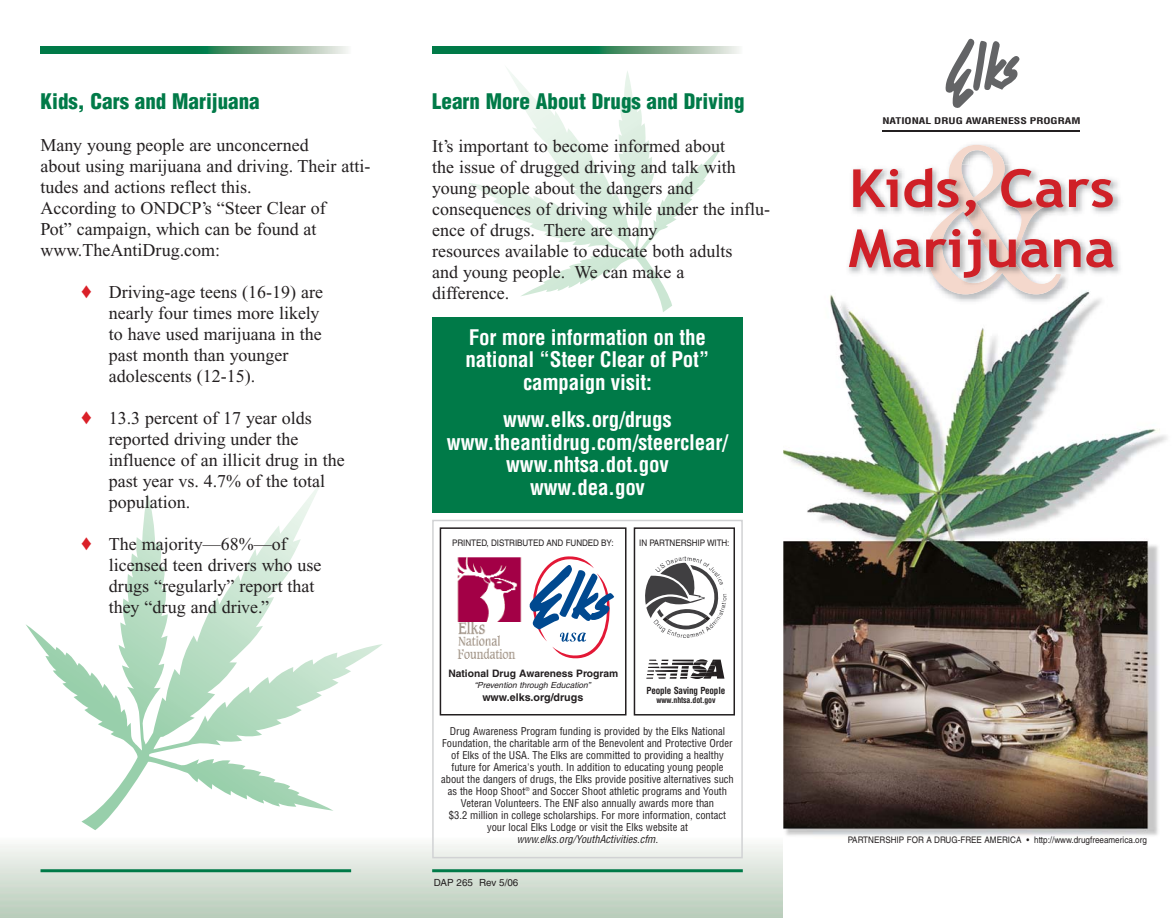
<style>
.page{position:relative;width:1175px;height:918px;background:#fff}
.page>*{position:absolute;margin:0;border:0;box-sizing:border-box;transform-origin:0 0}
.t1{font:700 condensed 21px/22.5px "Helvetica";letter-spacing:-.01em;color:#fff;text-align:center}
.t2{font:900 condensed 21px "Helvetica";color:#007a48}
.t3{font:18px/21px "Times New Roman";color:#231f20}
.t4{font:700 10.65px "Helvetica";color:#231f20}
.t5{font:condensed 10.5px/12px "Helvetica";color:#231f20;text-align:center}
.t6{font:italic condensed 10.5px "Helvetica";color:#231f20}
.t7{font:700 10.2px "Helvetica";color:#231f20}
.t8{font:9.9px "Helvetica";color:#231f20}
.t9{font:700 condensed 9.45px "Helvetica";letter-spacing:-.02em;color:#231f20;scale:.96 1}
.t10{font:9px "Helvetica";color:#231f20;scale:.9 1}
.t11{font:700 condensed 9px "Helvetica";color:#231f20;scale:1.3 1}
.t12{font:italic 8.4px "Helvetica";color:#231f20}
.t13{font:700 condensed 8.1px "Helvetica";letter-spacing:-.02em;color:#231f20;scale:.96 1}
.t14{font:6.75px "Helvetica";color:#403f41}
.s1{color:#da2028}
</style>
<div class="page">
<svg style="left:26px;top:481px;width:356px;height:349px"></svg>
<svg style="left:469px;top:68px;width:253px;height:244px"></svg>
<hr style="left:0;top:914px;width:782px;height:4px;background:#bcccbc">
<hr style="left:0;top:911px;width:782px;height:3px;background:#bfcebf">
<hr style="left:0;top:907px;width:782px;height:4px;background:#c2d0c1">
<hr style="left:0;top:904px;width:782px;height:3px;background:#c4d2c4">
<hr style="left:0;top:900px;width:782px;height:4px;background:#c0d3c2">
<hr style="left:0;top:899px;width:782px;height:3px;background:#c8d5c7">
<hr style="left:0;top:895px;width:782px;height:4px;background:#cbd6ca">
<hr style="left:0;top:892px;width:782px;height:3px;background:#cdd8cc">
<hr style="left:0;top:888px;width:782px;height:4px;background:#d0dbcf">
<hr style="left:0;top:885px;width:782px;height:3px;background:#d3dcd2">
<hr style="left:0;top:881px;width:782px;height:4px;background:#d5ded4">
<hr style="left:0;top:878px;width:782px;height:3px;background:#d8e0d7">
<hr style="left:0;top:874px;width:782px;height:4px;background:#dbe2d9">
<hr style="left:0;top:871px;width:782px;height:3px;background:#dee5dc">
<hr style="left:0;top:867px;width:782px;height:4px;background:#e0e6df">
<hr style="left:0;top:864px;width:782px;height:3px;background:#e3e8e2">
<hr style="left:0;top:860px;width:782px;height:4px;background:#e6eae5">
<hr style="left:0;top:857px;width:782px;height:3px;background:#e9ede7">
<hr style="left:0;top:853px;width:782px;height:4px;background:#ecefeb">
<hr style="left:0;top:850px;width:782px;height:3px;background:#eff2ee">
<hr style="left:0;top:846px;width:782px;height:4px;background:#f2f4f1">
<hr style="left:0;top:843px;width:782px;height:3px;background:#f5f6f4">
<hr style="left:0;top:839px;width:782px;height:4px;background:#f9f9f7">
<hr style="left:0;top:837px;width:782px;height:3px;background:#fbfcfb">
<hr style="left:0;top:837px;width:782px;height:1px;background:#fff">
<div style="left:432px;top:520px;width:310px;height:338px;border:2px solid #d1d2d4"></div>
<div style="left:432px;top:47px;width:310px;height:7px;background:#007a48"></div>
<svg style="left:600px;top:47px;width:142px;height:7px"></svg>
<div style="left:40px;top:47px;width:311px;height:7px;background:#007a48"></div>
<svg style="left:208px;top:47px;width:143px;height:7px"></svg>
<div style="left:432px;top:317px;width:310px;height:196px;background:#007a48"></div>
<div style="left:440px;top:527px;width:186px;height:189px;border:2px solid #231f20"></div>
<div style="left:633px;top:527px;width:102px;height:189px;border:2px solid #231f20"></div>
<svg style="left:529px;top:556px;width:85px;height:102px"></svg>
<img style="left:457px;top:557px;width:65px;height:102px">
<hr style="left:432px;top:869px;width:310px;height:3px;background:#007a48">
<hr style="left:40px;top:869px;width:311px;height:3px;background:#007a48">
<svg style="left:945px;top:38px;width:74px;height:70px"></svg>
<hr style="left:882px;top:130px;width:197px;height:1px;background:#231f20">
<img style="left:848px;top:179px;width:273px;height:95px">
<svg style="left:849px;top:145px;width:264px;height:145px"></svg>
<img style="left:783px;top:290px;width:384px;height:546px">
<svg style="left:646px;top:659px;width:78px;height:20px"></svg>
<svg style="left:645px;top:562px;width:74px;height:68px"></svg>
<p class="t2" style="left:40px;top:93px;width:221px">Kids, Cars and Marijuana</p>
<p class="t3" style="left:40px;top:136px;width:331px">Many young people are unconcerned<br>about using marijuana and driving. Their atti&shy;tudes and actions reflect this.<br>According to ONDCP’s “Steer Clear of<br>Pot” campaign, which can be found at www.TheAntiDrug.com:</p>
<p class="t3" style="left:109px;top:283px;width:216px;text-indent:-28px"><span class="s1">♦</span> Driving-age teens (16-19) are nearly four times more likely to have used marijuana in the past month than younger adolescents (12-15).</p>
<p class="t3" style="left:109px;top:409px;width:237px;text-indent:-28px"><span class="s1">♦</span> 13.3 percent of 17 year olds reported driving under the influence of an illicit drug in the past year vs. 4.7% of the total population.</p>
<p class="t3" style="left:109px;top:535px;width:214px;text-indent:-28px"><span class="s1">♦</span> The majority—68%—of licensed teen drivers who use drugs “regularly” report that they “drug and drive.”</p>
<p class="t2" style="left:432px;top:93px;width:314px">Learn More About Drugs and Driving</p>
<p class="t3" style="left:432px;top:137px;width:339px">It’s important to become informed about<br>the issue of drugged driving and talk with young people about the dangers and consequences of driving while under the influ&shy;ence of drugs. There are many<br>resources available to educate both adults<br>and young people. We can make a<br>difference.</p>
<p class="t1" style="left:465px;top:328px;width:245px">For more information on the national “Steer Clear of Pot” campaign visit:</p>
<p class="t1" style="left:447px;top:410px;width:283px">www.elks.org/drugs www.theantidrug.com/steerclear/ www.nhtsa.dot.gov www.dea.gov</p>
<p class="t10" style="left:452px;top:539px;width:181px">PRINTED, DISTRIBUTED AND FUNDED BY:</p>
<p class="t10" style="left:639px;top:540px;width:102px">IN PARTNERSHIP WITH:</p>
<p class="t14" style="left:684px;top:556px;width:3px">t</p>
<p class="t7" style="left:448px;top:669px;width:171px">National Drug Awareness Program</p>
<p class="t4" style="left:482px;top:693px;width:102px">www.elks.org/drugs</p>
<p class="t12" style="left:474px;top:682px;width:119px">“Prevention through Education”</p>
<p class="t9" style="left:646px;top:687px;width:83px">People Saving People</p>
<p class="t13" style="left:656px;top:697px;width:63px">www.nhtsa.dot.gov</p>
<p class="t5" style="left:441px;top:726px;width:294px">Drug Awareness Program funding is provided by the Elks National Foundation, the charitable arm of the Benevolent and Protective Order of Elks of the USA. The Elks are committed to providing a healthy future for America's youth. In addition to educating young people about the dangers of drugs, the Elks provide positive alternatives such as the Hoop Shoot<sup>®</sup> and Soccer Shoot athletic programs and Youth Veteran Volunteers. The ENF also annually awards more than<br>$3.2 million in college scholarships. For more information, contact your local Elks Lodge or visit the Elks website at</p>
<p class="t6" style="left:516px;top:835px;width:145px">www.elks.org/YouthActivities.cfm.</p>
<p class="t8" style="left:434px;top:879px;width:86px">DAP 265 Rev 5/06</p>
<p class="t11" style="left:882px;top:117px;width:154px">NATIONAL DRUG AWARENESS PROGRAM</p>
<p class="t10" style="left:848px;top:837px;width:334px">PARTNERSHIP FOR A DRUG-FREE AMERICA • http://www.drugfreeamerica.org</p>
</div>
